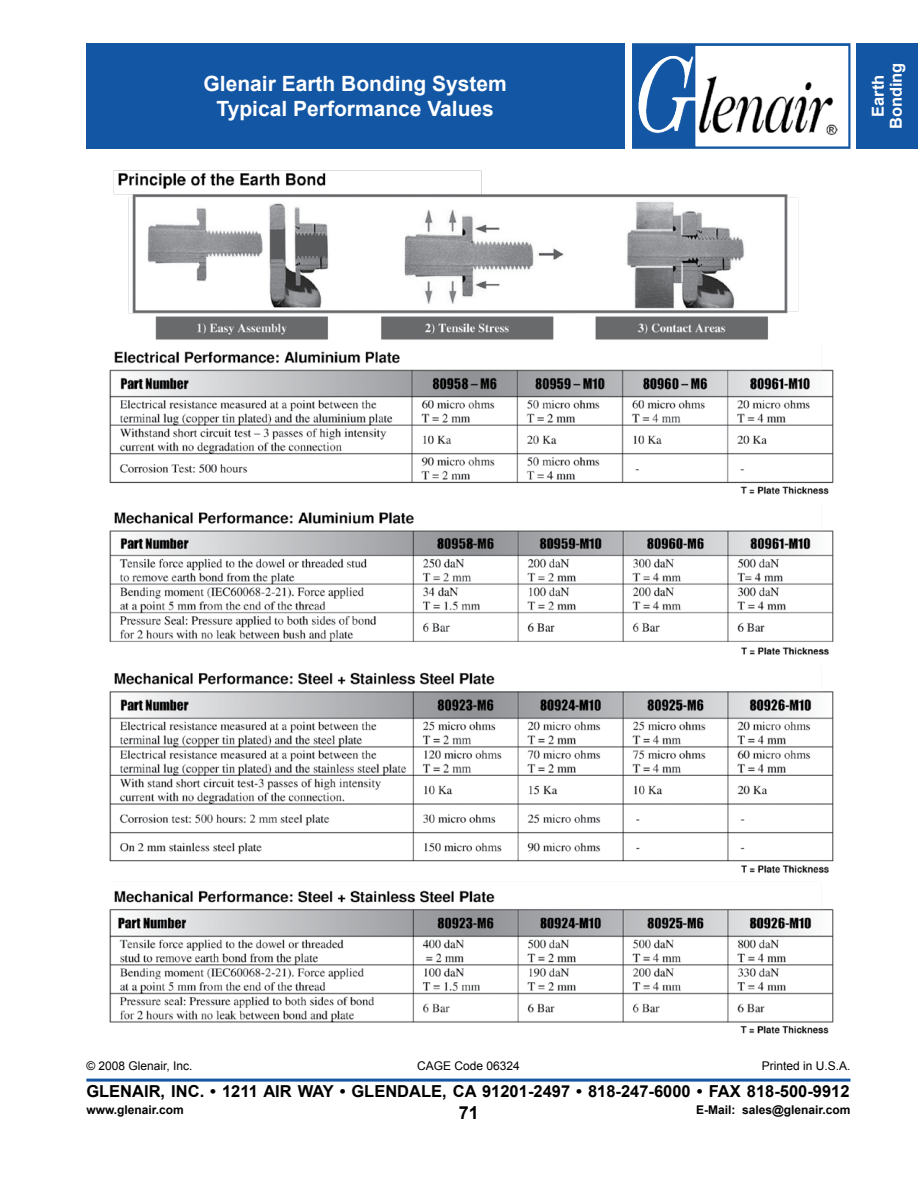
<style>
.page{position:relative;width:918px;height:1188px;background:#fff}
.page>*{position:absolute;margin:0;border:0;box-sizing:border-box;transform-origin:0 0}
.t1{font:700 21px/25.2px "Arial";color:#fff;text-align:center}
.t2{font:700 18px "Arial";color:#000}
.t3{font:700 16.5px "Arial";color:#000}
.t4{font:700 16.5px/18px "Arial";color:#fff;text-align:center}
.t5{font:12px "Arial";color:#000}
.t6{font:700 12px "Arial";color:#000}
</style>
<div class="page">
<hr style="left:86px;top:1079px;width:764px;height:3px;background:#1256a4">
<div style="left:86px;top:43px;width:539px;height:106px;background:#1256a4"></div>
<div style="left:857px;top:43px;width:61px;height:106px;background:#1256a4"></div>
<img style="left:632px;top:43px;width:218px;height:106px">
<img style="left:698px;top:74px;width:139px;height:63px">
<img style="left:109px;top:170px;width:725px;height:864px">
<p class="t1" style="left:204px;top:71px;width:305px">Glenair Earth Bonding System<br>Typical Performance Values</p>
<p class="t4" style="left:869px;top:129px;width:68px;rotate:-90deg">Earth<br>Bonding</p>
<p class="t5" style="left:86px;top:1059px;width:108px">© 2008 Glenair, Inc.</p>
<p class="t5" style="left:417px;top:1060px;width:104px">CAGE Code 06324</p>
<p class="t5" style="left:762px;top:1059px;width:90px">Printed in U.S.A.</p>
<p class="t6" style="left:86px;top:1103px;width:99px">www.glenair.com</p>
<p class="t2" style="left:459px;top:1103px;width:22px">71</p>
<p class="t6" style="left:696px;top:1103px;width:156px">E-Mail: sales@glenair.com</p>
<p class="t3" style="left:86px;top:1082px;width:765px">GLENAIR, INC. • 1211 AIR WAY • GLENDALE, CA 91201-2497 • 818-247-6000 • FAX 818-500-9912</p>
</div>
